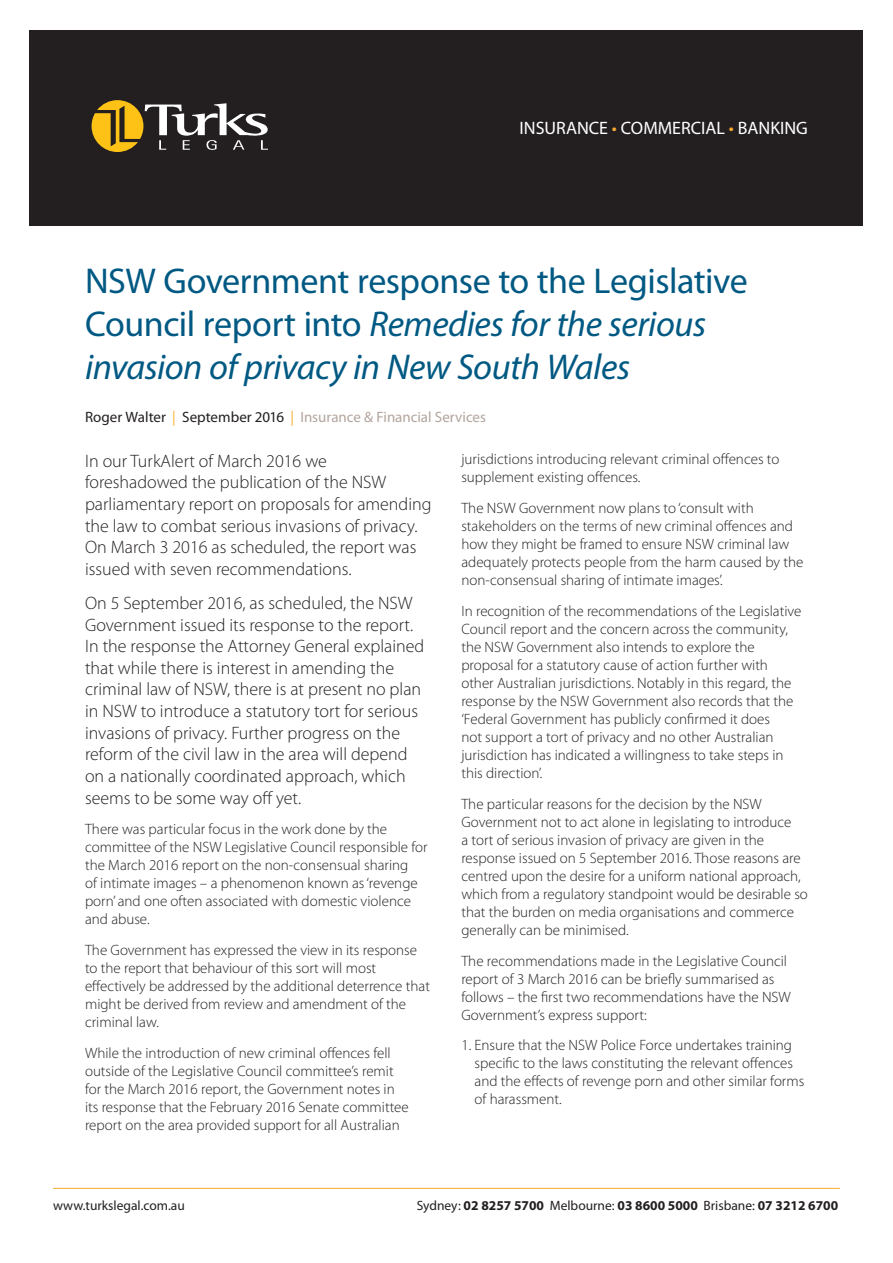
<style>
.page{position:relative;width:893px;height:1263px;background:#fff}
.page>*{position:absolute;margin:0;border:0;box-sizing:border-box;transform-origin:0 0}
.TurkAlert_body_text{font:36px/43.2px "Myriad Pro";letter-spacing:-.015em;color:#005983}
.t1{font:300 18px/21.6px "Myriad Pro";color:#231f20}
.t2{font:18px "Myriad Pro";color:#fff}
.t3{font:300 15px/18px "Myriad Pro";color:#231f20}
.t4{font:15px "Myriad Pro";color:#b3a59e}
.t5{font:700 13.5px "Myriad Pro";color:#231f20}
.t6{font:13.5px "Myriad Pro";color:#231f20}
.s1{color:#faa831}
.s2{font-style:italic}
.s3{color:#231f20}
.s4{color:#fbb033}
.s5{font-weight:400}
</style>
<div class="page">
<div style="left:30px;top:30px;width:833px;height:195px;background:#231f20"></div>
<hr style="left:53px;top:1188px;width:787px;height:1px;background:#faa831">
<svg style="left:92px;top:100px;width:176px;height:52px"></svg>
<p class="t2" style="left:520px;top:118px;width:290px">INSURANCE <span class="s1">•</span> COMMERCIAL <span class="s1">•</span> BANKING</p>
<p class="TurkAlert_body_text" style="left:85px;top:260px;width:664px">NSW Government response to the Legislative<br>Council report into <span class="s2">Remedies for the serious invasion of privacy in New South Wales</span></p>
<p class="t4" style="left:85px;top:409px;width:402px"><span class="s3">Roger Walter</span> <span class="s4">|</span> <span class="s3">September 2016</span> <span class="s4">|</span> Insurance &amp; Financial Services</p>
<p class="t1" style="left:85px;top:450px;width:348px">In our TurkAlert of March 2016 we foreshadowed the publication of the NSW parliamentary report on proposals for amending the law to combat serious invasions of privacy.<br>On March 3 2016 as scheduled, the report was issued with seven recommendations.</p>
<p class="t1" style="left:85px;top:592px;width:341px">On 5 September 2016, as scheduled, the NSW Government issued its response to the report.<br>In the response the Attorney General explained that while there is interest in amending the criminal law of NSW, there is at present no plan in NSW to introduce a statutory tort for serious invasions of privacy. Further progress on the reform of the civil law in the area will depend on a nationally coordinated approach, which seems to be some way off yet.</p>
<p class="t3" style="left:85px;top:820px;width:344px">There was particular focus in the work done by the committee of the NSW Legislative Council responsible for the March 2016 report on the non-consensual sharing<br>of intimate images – a phenomenon known as ‘revenge porn’ and one often associated with domestic violence and abuse.</p>
<p class="t3" style="left:85px;top:941px;width:346px">The Government has expressed the view in its response to the report that behaviour of this sort will most effectively be addressed by the additional deterrence that might be derived from review and amendment of the criminal law.</p>
<p class="t3" style="left:85px;top:1044px;width:325px">While the introduction of new criminal offences fell outside of the Legislative Council committee’s remit for the March 2016 report, the Government notes in its response that the February 2016 Senate committee report on the area provided support for all Australian</p>
<p class="t3" style="left:461px;top:450px;width:319px">jurisdictions introducing relevant criminal offences to supplement existing offences.</p>
<p class="t3" style="left:461px;top:499px;width:344px">The NSW Government now plans to ‘consult with stakeholders on the terms of new criminal offences and how they might be framed to ensure NSW criminal law adequately protects people from the harm caused by the non-consensual sharing of intimate images’.</p>
<p class="t3" style="left:461px;top:602px;width:342px">In recognition of the recommendations of the Legislative Council report and the concern across the community, the NSW Government also intends to explore the proposal for a statutory cause of action further with other Australian jurisdictions. Notably in this regard, the response by the NSW Government also records that the ‘Federal Government has publicly confirmed it does<br>not support a tort of privacy and no other Australian jurisdiction has indicated a willingness to take steps in this direction’.</p>
<p class="t3" style="left:461px;top:795px;width:348px">The particular reasons for the decision by the NSW Government not to act alone in legislating to introduce<br>a tort of serious invasion of privacy are given in the response issued on 5 September 2016. Those reasons are centred upon the desire for a uniform national approach, which from a regulatory standpoint would be desirable so that the burden on media organisations and commerce generally can be minimised.</p>
<p class="t3" style="left:461px;top:951px;width:331px">The recommendations made in the Legislative Council report of 3 March 2016 can be briefly summarised as follows – the first two recommendations have the NSW Government’s express support:</p>
<p class="t3" style="left:474px;top:1036px;width:331px;text-indent:-13px">1. Ensure that the NSW Police Force undertakes training specific to the laws constituting the relevant offences and the effects of revenge porn and other similar forms of harassment.</p>
<p class="t6" style="left:53px;top:1198px;width:133px">www.turkslegal.com.au</p>
<p class="t5" style="left:417px;top:1196px;width:423px"><span class="s5">Sydney:</span> 02 8257 5700 <span class="s5">Melbourne:</span> 03 8600 5000 <span class="s5">Brisbane:</span> 07 3212 6700</p>
</div>
